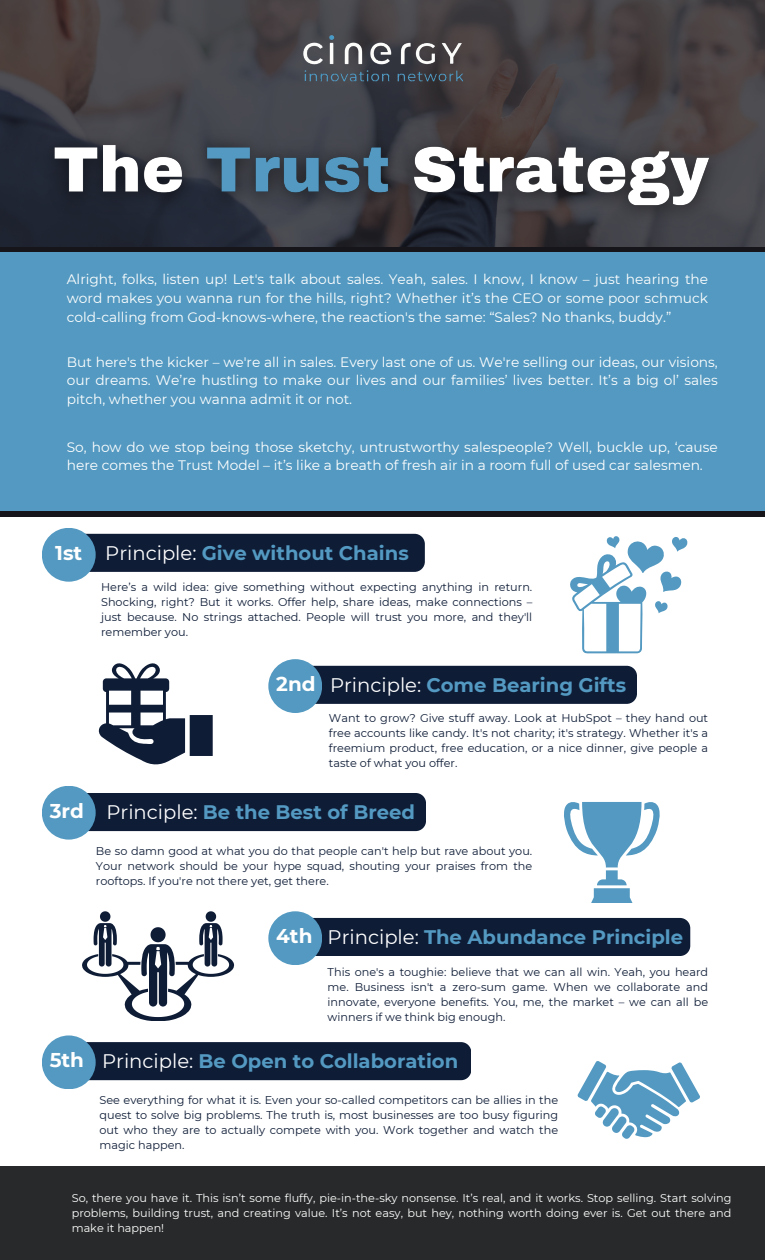
<style>
.page{position:relative;width:765px;height:1260px;background:#fff}
.page>*{position:absolute;margin:0;border:0;box-sizing:border-box;transform-origin:0 0}
.t1{font:700 20px "Montserrat";color:#fff}
.t2{font:700 19.62px "Montserrat";color:#5399c1}
.t3{font:13.75px/18.8px "Montserrat";color:#fff;text-align:justify}
.t4{font:11.25px/15px "Montserrat";color:#0e1c36;text-align:justify}
.t5{font:11.25px/15px "Montserrat";color:#fff;text-align:justify}
.s1{font-weight:400;color:#fff}
</style>
<div class="page">
<img style="left:0;top:0;width:765px;height:246px">
<img style="left:287px;top:18px;width:191px;height:83px">
<div style="left:72px;top:793px;width:354px;height:38px;background:#0e1c36;border-radius:10px"></div>
<div style="left:0;top:252px;width:765px;height:259px;background:#5399c1"></div>
<div style="left:0;top:1166px;width:765px;height:94px;background:#28292a"></div>
<div style="left:73px;top:534px;width:352px;height:38px;background:#0e1c36;border-radius:10px"></div>
<div style="left:42px;top:528px;width:54px;height:54px;background:#5399c1;border-radius:50%"></div>
<div style="left:295px;top:918px;width:395px;height:38px;background:#0e1c36;border-radius:10px"></div>
<div style="left:268px;top:911px;width:54px;height:54px;background:#5399c1;border-radius:50%"></div>
<div style="left:42px;top:786px;width:54px;height:54px;background:#5399c1;border-radius:50%"></div>
<svg style="left:564px;top:802px;width:96px;height:101px"></svg>
<svg style="left:570px;top:536px;width:118px;height:117px"></svg>
<svg style="left:82px;top:911px;width:152px;height:110px"></svg>
<img style="left:27px;top:120px;width:711px;height:115px">
<div style="left:63px;top:1042px;width:408px;height:38px;background:#0e1c36;border-radius:10px"></div>
<div style="left:42px;top:1035px;width:54px;height:54px;background:#5399c1;border-radius:50%"></div>
<svg style="left:577px;top:1061px;width:123px;height:78px"></svg>
<div style="left:295px;top:666px;width:342px;height:38px;background:#0e1c36;border-radius:10px"></div>
<div style="left:268px;top:659px;width:54px;height:54px;background:#5399c1;border-radius:50%"></div>
<svg style="left:98px;top:663px;width:115px;height:102px"></svg>
<h4 class="t3" style="left:67px;top:270px;width:643px">Alright, folks, listen up! Let's talk about sales. Yeah, sales. I know, I know – just hearing the word makes you wanna run for the hills, right? Whether it’s the CEO or some poor schmuck cold-calling from God-knows-where, the reaction's the same: “Sales? No thanks, buddy.”</h4>
<h2 class="t3" style="left:67px;top:352px;width:653px">But here's the kicker – we're all in sales. Every last one of us. We're selling our ideas, our visions, our dreams. We’re hustling to make our lives and our families’ lives better. It’s a big ol’ sales pitch, whether you wanna admit it or not.</h2>
<h3 class="t3" style="left:67px;top:437px;width:653px">So, how do we stop being those sketchy, untrustworthy salespeople? Well, buckle up, ‘cause here comes the Trust Model – it’s like a breath of fresh air in a room full of used car salesmen.</h3>
<p class="t1" style="left:55px;top:540px;width:29px">1st</p>
<h4 class="t2" style="left:105px;top:541px;width:305px"><span class="s1">Principle:</span> Give without Chains</h4>
<h4 class="t4" style="left:101px;top:579px;width:433px">Here’s a wild idea: give something without expecting anything in return.<br>Shocking, right? But it works. Offer help, share ideas, make connections – just because. No strings attached. People will trust you more, and they'll remember you.</h4>
<p class="t1" style="left:50px;top:798px;width:36px">3rd</p>
<p class="t1" style="left:276px;top:672px;width:41px">2nd</p>
<h2 class="t2" style="left:330px;top:673px;width:298px"><span class="s1">Principle:</span> Come Bearing Gifts</h2>
<h3 class="t4" style="left:329px;top:711px;width:381px">Want to grow? Give stuff away. Look at HubSpot – they hand out free accounts like candy. It's not charity; it's strategy. Whether it's a freemium product, free education, or a nice dinner, give people a taste of what you offer.</h3>
<p class="t2" style="left:106px;top:800px;width:310px"><span class="s1">Principle:</span> Be the Best of Breed</p>
<p class="t4" style="left:96px;top:843px;width:438px">Be so damn good at what you do that people can't help but rave about you.<br>Your network should be your hype squad, shouting your praises from the rooftops. If you're not there yet, get there.</p>
<p class="t1" style="left:276px;top:924px;width:38px">4th</p>
<h2 class="t2" style="left:328px;top:925px;width:357px"><span class="s1">Principle:</span> The Abundance Principle</h2>
<h3 class="t4" style="left:328px;top:964px;width:382px">This one's a toughie: believe that we can all win. Yeah, you heard me. Business isn't a zero-sum game. When we collaborate and innovate, everyone benefits. You, me, the market – we can all be winners if we think big enough.</h3>
<h3 class="t1" style="left:50px;top:1048px;width:36px">5th</h3>
<p class="t2" style="left:102px;top:1049px;width:358px"><span class="s1">Principle:</span> Be Open to Collaboration</p>
<h2 class="t4" style="left:100px;top:1092px;width:460px">See everything for what it is. Even your so-called competitors can be allies in the quest to solve big problems. The truth is, most businesses are too busy figuring out who they are to actually compete with you. Work together and watch the magic happen.</h2>
<p class="t5" style="left:72px;top:1191px;width:661px">So, there you have it. This isn’t some fluffy, pie-in-the-sky nonsense. It’s real, and it works. Stop selling. Start solving problems, building trust, and creating value. It’s not easy, but hey, nothing worth doing ever is. Get out there and make it happen!</p>
</div>
